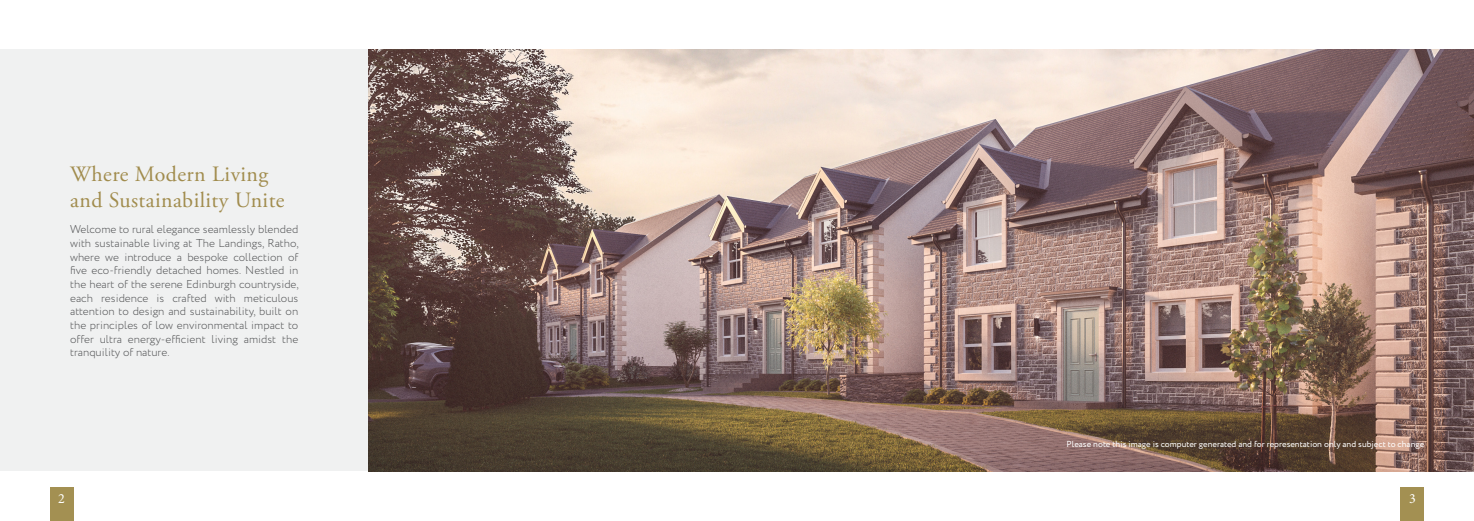
<style>
.page{position:relative;width:1474px;height:521px;background:#fff}
.page>*{position:absolute;margin:0;border:0;box-sizing:border-box;transform-origin:0 0}
.t1{font:21.88px/26.2px "Adobe Garamond Pro";letter-spacing:.02em;color:#a18c4d}
.t2{font:14px "Minion Pro";color:#fff}
.t3{font:300 11.38px/13.7px "Circe";color:#57585a;text-align:justify}
.t4{font:8.75px "Circe";color:#fff}
</style>
<div class="page">
<div style="left:50px;top:487px;width:23px;height:34px;background:#a39052"></div>
<div style="left:1400px;top:487px;width:24px;height:34px;background:#a39052"></div>
<div style="left:0;top:50px;width:368px;height:421px;background:#f0f1f1"></div>
<img style="left:368px;top:50px;width:1105px;height:421px">
<p class="t1" style="left:70px;top:161px;width:216px">Where Modern Living and Sustainability Unite</p>
<p class="t3" style="left:70px;top:223px;width:230px">Welcome to rural elegance seamlessly blended with sustainable living at The Landings, Ratho, where we introduce a bespoke collection of five eco-friendly detached homes. Nestled in the heart of the serene Edinburgh countryside, each residence is crafted with meticulous attention to design and sustainability, built on the principles of low environmental impact to offer ultra energy-efficient living amidst the tranquility of nature.</p>
<p class="t4" style="left:1066px;top:438px;width:359px">Please note this image is computer generated and for representation only and subject to change</p>
<p class="t2" style="left:58px;top:489px;width:8px">2</p>
<p class="t2" style="left:1408px;top:489px;width:8px">3</p>
</div>
